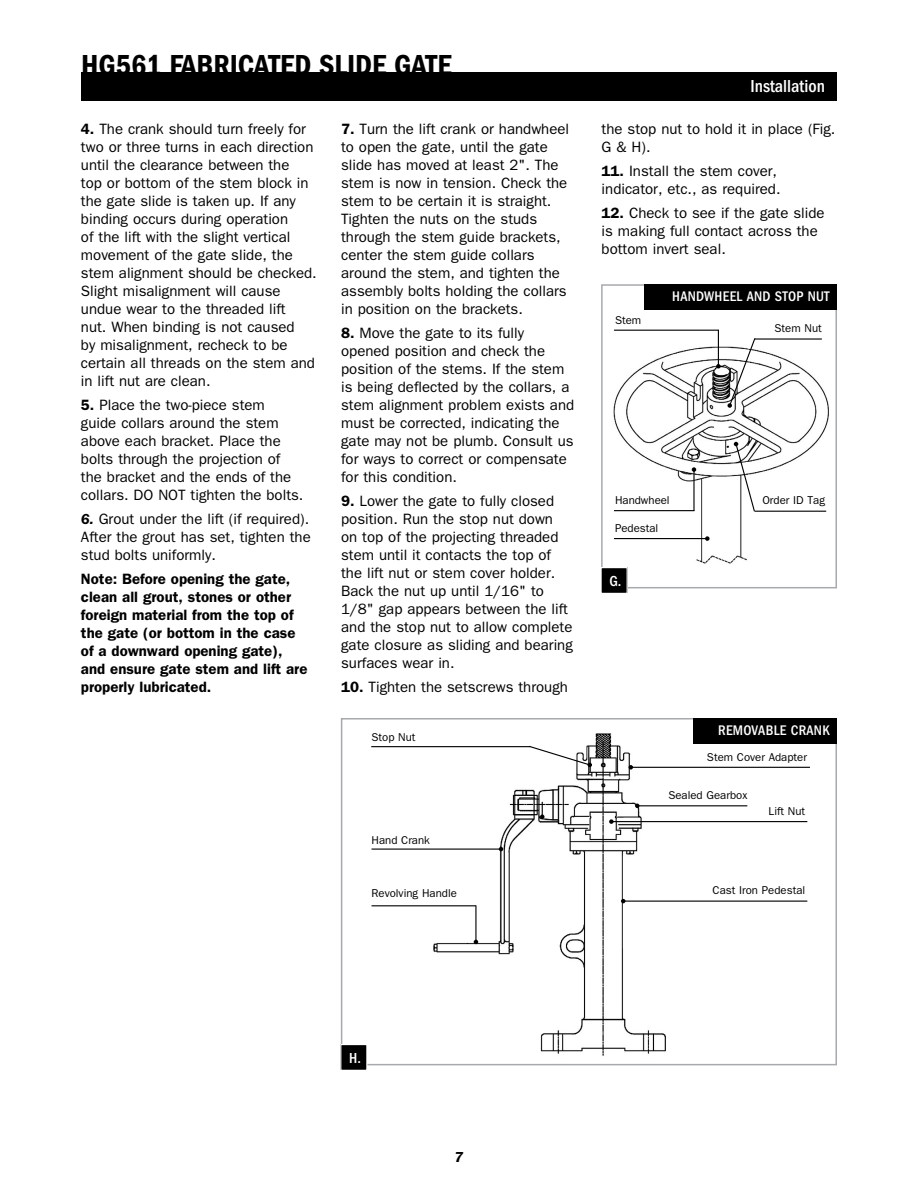
<style>
.page{position:relative;width:918px;height:1188px;background:#fff}
.page>*{position:absolute;margin:0;border:0;box-sizing:border-box;transform-origin:0 0}
.t1{font:30px "ITC Franklin Gothic Std Dm Cd";color:#000}
.t2{font:500 condensed 18px "ITC Franklin Gothic Std";color:#fff}
.t3{font:15px/18px "ITC Franklin Gothic Std";color:#000}
.t4{font:600 15px/18px "ITC Franklin Gothic Std";color:#000}
.t5{font:500 condensed 15px "ITC Franklin Gothic Std";color:#fff}
.t6{font:italic 600 15px "ITC Franklin Gothic Std";color:#000}
.t7{font:500 condensed 14.4px "ITC Franklin Gothic Std";letter-spacing:.02em;color:#fff}
.t8{font:11.4px "ITC Franklin Gothic Std";color:#000}
.s1{font-weight:600}
.s2{font-weight:600;font-style:italic}
</style>
<div class="page">
<div style="left:81px;top:73px;width:756px;height:28px;background:#000"></div>
<div style="left:601px;top:284px;width:236px;height:304px;background:#fff;border:2px solid #a7a9ac"></div>
<img style="left:613px;top:329px;width:216px;height:235px">
<div style="left:601px;top:568px;width:26px;height:25px;background:#000"></div>
<div style="left:600px;top:567px;width:28px;height:27px;border:1px solid #fff"></div>
<div style="left:645px;top:284px;width:192px;height:26px;background:#000"></div>
<hr style="left:614px;top:510px;width:80px;height:1px;background:#000">
<hr style="left:693px;top:470px;width:2px;height:41px;background:#000">
<svg style="left:692px;top:467px;width:4px;height:5px"></svg>
<hr style="left:614px;top:538px;width:93px;height:1px;background:#000">
<svg style="left:705px;top:536px;width:5px;height:5px"></svg>
<hr style="left:614px;top:330px;width:104px;height:1px;background:#000">
<hr style="left:718px;top:330px;width:1px;height:36px;background:#000">
<svg style="left:716px;top:364px;width:5px;height:5px"></svg>
<svg style="left:727px;top:337px;width:29px;height:71px"></svg>
<hr style="left:755px;top:338px;width:67px;height:2px;background:#000">
<hr style="left:755px;top:511px;width:71px;height:1px;background:#000">
<svg style="left:734px;top:442px;width:22px;height:71px"></svg>
<div style="left:341px;top:718px;width:496px;height:347px;background:#fff;border:2px solid #a7a9ac"></div>
<img style="left:371px;top:733px;width:410px;height:323px">
<div style="left:341px;top:1045px;width:26px;height:25px;background:#000"></div>
<div style="left:340px;top:1044px;width:27px;height:27px;border:1px solid #fff"></div>
<div style="left:693px;top:718px;width:144px;height:26px;background:#000"></div>
<svg style="left:540px;top:802px;width:4px;height:17px"></svg>
<hr style="left:637px;top:805px;width:110px;height:1px;background:#000">
<svg style="left:635px;top:804px;width:5px;height:4px"></svg>
<hr style="left:631px;top:767px;width:179px;height:1px;background:#000">
<svg style="left:629px;top:765px;width:4px;height:5px"></svg>
<hr style="left:611px;top:821px;width:196px;height:1px;background:#000">
<svg style="left:609px;top:819px;width:5px;height:5px"></svg>
<hr style="left:623px;top:901px;width:184px;height:1px;background:#000">
<svg style="left:621px;top:899px;width:5px;height:4px"></svg>
<hr style="left:372px;top:905px;width:104px;height:1px;background:#000">
<hr style="left:475px;top:905px;width:2px;height:37px;background:#000">
<svg style="left:474px;top:940px;width:4px;height:4px"></svg>
<hr style="left:372px;top:849px;width:129px;height:1px;background:#000">
<svg style="left:499px;top:847px;width:4px;height:4px"></svg>
<hr style="left:371px;top:746px;width:159px;height:1px;background:#000">
<svg style="left:528px;top:745px;width:64px;height:22px"></svg>
<h1 class="t1" style="left:81px;top:47px;width:372px">HG561 FABRICATED SLIDE GATE</h1>
<p class="t3" style="left:81px;top:121px;width:237px"><span class="s1">4.</span> The crank should turn freely for two or three turns in each direction until the clearance between the<br>top or bottom of the stem block in the gate slide is taken up. If any binding occurs during operation<br>of the lift with the slight vertical movement of the gate slide, the stem alignment should be checked.<br>Slight misalignment will cause undue wear to the threaded lift<br>nut. When binding is not caused<br>by misalignment, recheck to be certain all threads on the stem and in lift nut are clean.</p>
<p class="t3" style="left:81px;top:397px;width:224px"><span class="s1">5.</span> Place the two-piece stem guide collars around the stem above each bracket. Place the bolts through the projection of the bracket and the ends of the collars. DO NOT tighten the bolts.</p>
<p class="t3" style="left:81px;top:511px;width:231px;text-align:justify"><span class="s2">6.</span> Grout under the lift (if required).<br>After the grout has set, tighten the stud bolts uniformly.</p>
<p class="t4" style="left:81px;top:570px;width:228px">Note: Before opening the gate, clean all grout, stones or other foreign material from the top of the gate (or bottom in the case of a downward opening gate), and ensure gate stem and lift are properly lubricated.</p>
<p class="t3" style="left:341px;top:121px;width:229px"><span class="s1">7.</span> Turn the lift crank or handwheel to open the gate, until the gate slide has moved at least 2". The stem is now in tension. Check the stem to be certain it is straight.<br>Tighten the nuts on the studs through the stem guide brackets, center the stem guide collars around the stem, and tighten the assembly bolts holding the collars in position on the brackets.</p>
<p class="t3" style="left:341px;top:325px;width:235px"><span class="s1">8.</span> Move the gate to its fully opened position and check the position of the stems. If the stem is being deflected by the collars, a stem alignment problem exists and must be corrected, indicating the gate may not be plumb. Consult us for ways to correct or compensate for this condition.</p>
<p class="t3" style="left:341px;top:493px;width:233px"><span class="s1">9.</span> Lower the gate to fully closed position. Run the stop nut down on top of the projecting threaded stem until it contacts the top of the lift nut or stem cover holder.<br>Back the nut up until 1/16" to<br>1/8" gap appears between the lift and the stop nut to allow complete gate closure as sliding and bearing surfaces wear in.</p>
<p class="t3" style="left:341px;top:679px;width:228px"><span class="s1">10.</span> Tighten the setscrews through</p>
<p class="t8" style="left:372px;top:730px;width:46px">Stop Nut</p>
<p class="t8" style="left:372px;top:834px;width:60px">Hand Crank</p>
<p class="t2" style="left:750px;top:76px;width:76px">Installation</p>
<p class="t3" style="left:602px;top:121px;width:235px">the stop nut to hold it in place (Fig.<br>G &amp; H).</p>
<p class="t3" style="left:602px;top:163px;width:180px"><span class="s1">11.</span> Install the stem cover, indicator, etc., as required.</p>
<p class="t3" style="left:602px;top:205px;width:225px"><span class="s1">12.</span> Check to see if the gate slide is making full contact across the bottom invert seal.</p>
<p class="t8" style="left:615px;top:314px;width:28px">Stem</p>
<p class="t7" style="left:672px;top:288px;width:159px">HANDWHEEL AND STOP NUT</p>
<p class="t8" style="left:775px;top:322px;width:49px">Stem Nut</p>
<p class="t8" style="left:615px;top:494px;width:56px">Handwheel</p>
<p class="t8" style="left:615px;top:522px;width:45px">Pedestal</p>
<p class="t5" style="left:610px;top:573px;width:14px">G.</p>
<p class="t8" style="left:762px;top:494px;width:64px">Order ID Tag</p>
<p class="t7" style="left:718px;top:722px;width:113px">REMOVABLE CRANK</p>
<p class="t8" style="left:707px;top:751px;width:102px">Stem Cover Adapter</p>
<p class="t8" style="left:668px;top:788px;width:81px">Sealed Gearbox</p>
<p class="t8" style="left:769px;top:804px;width:38px">Lift Nut</p>
<p class="t8" style="left:372px;top:887px;width:87px">Revolving Handle</p>
<p class="t8" style="left:713px;top:884px;width:94px">Cast Iron Pedestal</p>
<p class="t5" style="left:349px;top:1050px;width:13px">H.</p>
<p class="t6" style="left:455px;top:1149px;width:10px">7</p>
</div>
